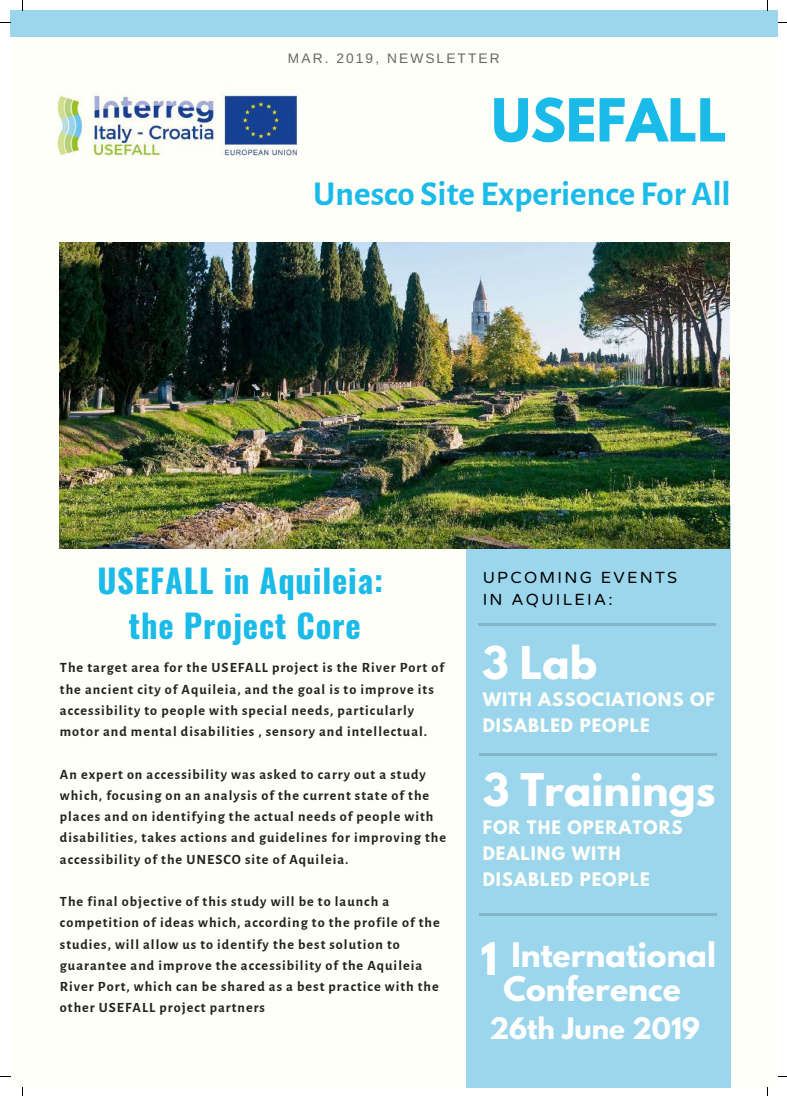
<style>
.page{position:relative;width:787px;height:1096px;background:#fff}
.page>*{position:absolute;margin:0;border:0;box-sizing:border-box;transform-origin:0 0}
.t1{font:700 52.5px "League Spartan";color:#1abae9}
.t2{font:700 40px "League Spartan";color:#fff}
.t3{font:700 35px "Alegreya Sans";color:#1abae9}
.t4{font:700 32.5px/45px "Oswald";letter-spacing:.025em;color:#1abae9;text-align:center}
.t5{font:700 30px/33.8px "League Spartan";color:#fff}
.t6{font:700 26.25px "League Spartan";color:#fff}
.t7{font:700 16.5px/26.2px "League Spartan";letter-spacing:.06em;color:#fffff9}
.t8{font:16.25px/22.5px "Varela Round";letter-spacing:.14em;color:#000}
.t9{font:700 14.12px/21.2px "Alegreya Sans";letter-spacing:.07em;color:#222}
.t10{font:13.75px "Arimo";letter-spacing:.15em;color:#666}
</style>
<div class="page">
<div style="left:10px;top:10px;width:768px;height:1076px;background:#fffff9"></div>
<div style="left:466px;top:506px;width:264px;height:580px;background:#9bd6ed"></div>
<hr style="left:479px;top:913px;width:237px;height:2px;background:#000">
<hr style="left:478px;top:623px;width:237px;height:3px;background:#000">
<img style="left:59px;top:243px;width:670px;height:306px">
<img style="left:57px;top:89px;width:241px;height:67px">
<hr style="left:479px;top:753px;width:237px;height:3px;background:#000">
<div style="left:10px;top:10px;width:768px;height:27px;background:#9bd6ed"></div>
<p class="t10" style="left:288px;top:51px;width:213px">MAR. 2019, NEWSLETTER</p>
<h1 class="t1" style="left:491px;top:94px;width:237px">USEFALL</h1>
<h3 class="t3" style="left:313px;top:173px;width:419px">Unesco Site Experience For All</h3>
<h3 class="t4" style="left:97px;top:556px;width:287px">USEFALL in Aquileia: the Project Core</h3>
<p class="t9" style="left:60px;top:657px;width:386px">The target area for the USEFALL project is the River Port of the ancient city of Aquileia, and the goal is to improve its accessibility to people with special needs, particularly motor and mental disabilities , sensory and intellectual.</p>
<p class="t9" style="left:60px;top:763px;width:388px">An expert on accessibility was asked to carry out a study which, focusing on an analysis of the current state of the places and on identifying the actual needs of people with disabilities, takes actions and guidelines for improving the accessibility of the UNESCO site of Aquileia.</p>
<p class="t9" style="left:60px;top:891px;width:381px">The final objective of this study will be to launch a competition of ideas which, according to the profile of the studies, will allow us to identify the best solution to guarantee and improve the accessibility of the Aquileia River Port, which can be shared as a best practice with the other USEFALL project partners</p>
<p class="t8" style="left:483px;top:566px;width:196px">UPCOMING EVENTS<br>IN AQUILEIA:</p>
<h2 class="t2" style="left:482px;top:642px;width:116px">3 Lab</h2>
<p class="t7" style="left:483px;top:688px;width:234px">WITH ASSOCIATIONS OF<br>DISABLED PEOPLE</p>
<h2 class="t2" style="left:483px;top:770px;width:234px">3 Trainings</h2>
<p class="t7" style="left:483px;top:816px;width:201px">FOR THE OPERATORS<br>DEALING WITH<br>DISABLED PEOPLE</p>
<h2 class="t2" style="left:481px;top:938px;width:18px">1</h2>
<h3 class="t5" style="left:503px;top:941px;width:214px">International<br>Conference</h3>
<h3 class="t6" style="left:489px;top:1015px;width:212px">26th June 2019</h3>
</div>
